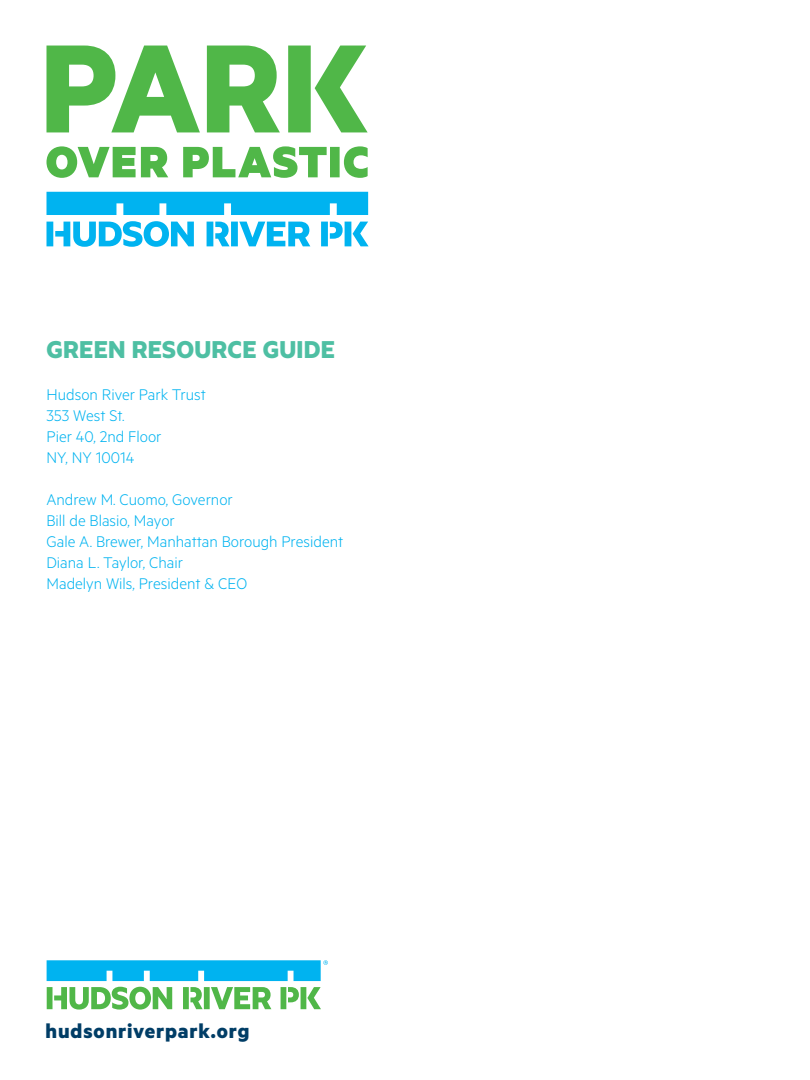
<style>
.page{position:relative;width:810px;height:1080px;background:#fff}
.page>*{position:absolute;margin:0;border:0;box-sizing:border-box;transform-origin:0 0}
.Postcard_-_Sub_Heade{font:27.5px "HRPK";letter-spacing:.01em;color:#4ebfa3}
.Postcard_-_URL{font:700 22.5px "Metric";letter-spacing:.04em;color:#003d66}
.Postcard_-_Info{font:300 17.5px "Metric";color:#00b3f0}
</style>
<div class="page">
<div style="left:47px;top:192px;width:321px;height:23px;background:#00b3f0"></div>
<svg style="left:47px;top:46px;width:321px;height:86px"></svg>
<svg style="left:46px;top:146px;width:322px;height:32px"></svg>
<svg style="left:47px;top:221px;width:322px;height:26px"></svg>
<svg style="left:47px;top:987px;width:274px;height:23px"></svg>
<svg style="left:47px;top:960px;width:281px;height:21px;background:#14b9f1"></svg>
<p class="Postcard_-_Sub_Heade" style="left:47px;top:333px;width:290px">GREEN RESOURCE GUIDE</p>
<p class="Postcard_-_Info" style="left:47px;top:384px;width:161px">Hudson River Park Trust</p>
<p class="Postcard_-_Info" style="left:47px;top:405px;width:80px">353 West St.</p>
<p class="Postcard_-_Info" style="left:47px;top:426px;width:116px">Pier 40, 2nd Floor</p>
<p class="Postcard_-_Info" style="left:47px;top:447px;width:90px">NY, NY 10014</p>
<p class="Postcard_-_Info" style="left:47px;top:489px;width:188px">Andrew M. Cuomo, Governor</p>
<p class="Postcard_-_Info" style="left:47px;top:510px;width:130px">Bill de Blasio, Mayor</p>
<p class="Postcard_-_Info" style="left:47px;top:531px;width:298px">Gale A. Brewer, Manhattan Borough President</p>
<p class="Postcard_-_Info" style="left:47px;top:552px;width:138px">Diana L. Taylor, Chair</p>
<p class="Postcard_-_Info" style="left:47px;top:573px;width:202px">Madelyn Wils, President &amp; CEO</p>
<p class="Postcard_-_URL" style="left:46px;top:1017px;width:206px">hudsonriverpark.org</p>
</div>
